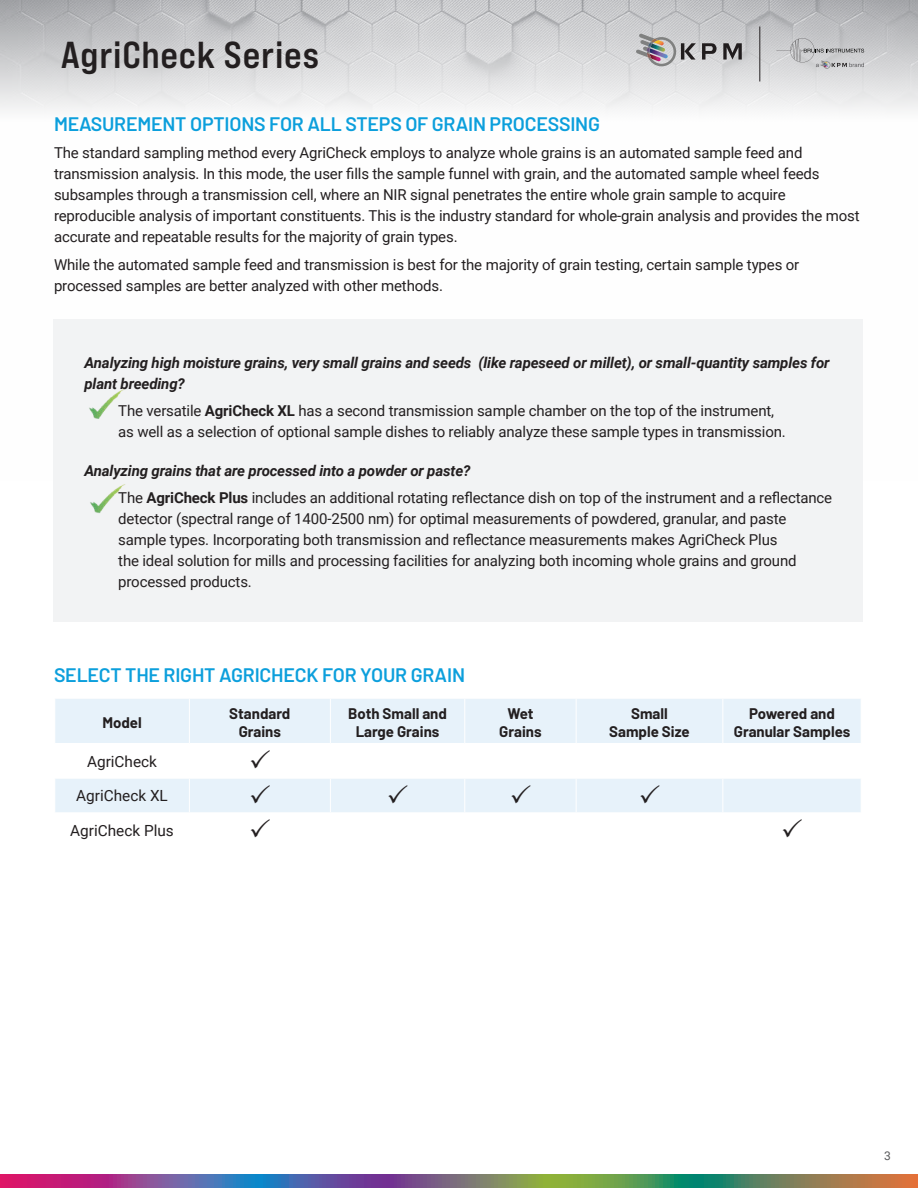
<style>
.page{position:relative;width:918px;height:1188px;background:#fff}
.page>*{position:absolute;margin:0;border:0;box-sizing:border-box;transform-origin:0 0}
.t1{font:37.5px "Bebas Neue Pro Exp Bd";letter-spacing:.02em;color:#231f20}
.t2{font:600 19.5px "Barlow";letter-spacing:-.01em;color:#0c9fdc}
.t3{font:15.3px "Roboto";color:#231f20}
.t4{font:15px/21px "Roboto";letter-spacing:-.01em;color:#231f20}
.t5{font:italic 700 15px/21px "Roboto";letter-spacing:-.01em;color:#231f20}
.t6{font:700 15px/18px "Barlow";color:#231f20;text-align:center}
.t7{font:12px "Roboto";color:#57585a}
.s1{font-weight:700}
.s2{font-weight:700;font-style:italic}
</style>
<div class="page">
<img style="left:0;top:0;width:918px;height:111px">
<svg style="left:0;top:1174px;width:918px;height:14px;background:#776b76"></svg>
<div style="left:53px;top:319px;width:810px;height:303px;background:#f2f3f4"></div>
<img style="left:89px;top:389px;width:36px;height:30px">
<img style="left:90px;top:484px;width:36px;height:30px">
<svg style="left:56px;top:699px;width:804px;height:113px;fill:#e7f2fa"></svg>
<hr style="left:189px;top:699px;width:1px;height:44px;background:#fff">
<hr style="left:330px;top:699px;width:1px;height:44px;background:#fff">
<hr style="left:464px;top:699px;width:1px;height:44px;background:#fff">
<hr style="left:576px;top:699px;width:1px;height:44px;background:#fff">
<hr style="left:722px;top:699px;width:1px;height:44px;background:#fff">
<hr style="left:189px;top:779px;width:1px;height:33px;background:#fff">
<hr style="left:330px;top:779px;width:1px;height:33px;background:#fff">
<hr style="left:464px;top:779px;width:1px;height:33px;background:#fff">
<hr style="left:576px;top:779px;width:1px;height:33px;background:#fff">
<hr style="left:722px;top:779px;width:1px;height:33px;background:#fff">
<hr style="left:330px;top:743px;width:135px;height:1px;background:#fff">
<hr style="left:330px;top:778px;width:135px;height:1px;background:#fff">
<hr style="left:465px;top:743px;width:111px;height:1px;background:#fff">
<hr style="left:464px;top:744px;width:1px;height:34px;background:#fff">
<hr style="left:465px;top:778px;width:111px;height:1px;background:#fff">
<hr style="left:576px;top:743px;width:147px;height:1px;background:#fff">
<hr style="left:576px;top:744px;width:1px;height:34px;background:#fff">
<hr style="left:576px;top:778px;width:147px;height:1px;background:#fff">
<hr style="left:723px;top:743px;width:139px;height:1px;background:#fff">
<hr style="left:722px;top:744px;width:1px;height:34px;background:#fff">
<hr style="left:723px;top:778px;width:139px;height:1px;background:#fff">
<hr style="left:189px;top:743px;width:141px;height:1px;background:#fff">
<hr style="left:330px;top:744px;width:1px;height:34px;background:#fff">
<hr style="left:189px;top:778px;width:141px;height:1px;background:#fff">
<hr style="left:54px;top:743px;width:135px;height:1px;background:#fff">
<hr style="left:189px;top:744px;width:1px;height:34px;background:#fff">
<hr style="left:54px;top:778px;width:135px;height:1px;background:#fff">
<svg style="left:636px;top:33px;width:60px;height:33px;background:#b0adb0"></svg>
<svg style="left:702px;top:43px;width:15px;height:17px"></svg>
<svg style="left:723px;top:43px;width:19px;height:17px"></svg>
<hr style="left:760px;top:26px;width:1px;height:56px;background:#231f20">
<svg style="left:776px;top:38px;width:88px;height:31px;background:#c0c1c2"></svg>
<svg style="left:251px;top:749px;width:19px;height:19px"></svg>
<svg style="left:251px;top:784px;width:19px;height:19px"></svg>
<svg style="left:389px;top:784px;width:19px;height:19px"></svg>
<svg style="left:511px;top:784px;width:20px;height:19px"></svg>
<svg style="left:640px;top:784px;width:20px;height:19px"></svg>
<h1 class="t1" style="left:61px;top:31px;width:260px">AgriCheck Series</h1>
<h2 class="t2" style="left:54px;top:109px;width:548px">MEASUREMENT OPTIONS FOR ALL STEPS OF GRAIN PROCESSING</h2>
<p class="t4" style="left:54px;top:142px;width:807px">The standard sampling method every AgriCheck employs to analyze whole grains is an automated sample feed and transmission analysis. In this mode, the user fills the sample funnel with grain, and the automated sample wheel feeds subsamples through a transmission cell, where an NIR signal penetrates the entire whole grain sample to acquire reproducible analysis of important constituents. This is the industry standard for whole-grain analysis and provides the most accurate and repeatable results for the majority of grain types.</p>
<p class="t4" style="left:54px;top:254px;width:747px">While the automated sample feed and transmission is best for the majority of grain testing, certain sample types or processed samples are better analyzed with other methods.</p>
<p class="t5" style="left:85px;top:351px;width:747px">Analyzing high moisture grains, very small grains and seeds (like rapeseed or millet), or small-quantity samples for plant breeding?</p>
<p class="t4" style="left:118px;top:400px;width:669px">The versatile <span class="s1">AgriCheck XL</span> has a second transmission sample chamber on the top of the instrument, as well as a selection of optional sample dishes to reliably analyze these sample types in transmission.</p>
<p class="t4" style="left:118px;top:456px;width:716px;line-height:27.8px;text-indent:-34px"><span class="s2">Analyzing grains that are processed into a powder or paste?<br></span>The <span class="s1">AgriCheck Plus</span> includes an additional rotating reflectance dish on top of the instrument and a reflectance</p>
<p class="t4" style="left:118px;top:508px;width:680px">detector (spectral range of 1400-2500 nm) for optimal measurements of powdered, granular, and paste sample types. Incorporating both transmission and reflectance measurements makes AgriCheck Plus the ideal solution for mills and processing facilities for analyzing both incoming whole grains and ground processed products.</p>
<h2 class="t2" style="left:54px;top:661px;width:413px">SELECT THE RIGHT AGRICHECK FOR YOUR GRAIN</h2>
<p class="t6" style="left:102px;top:713px;width:41px">Model</p>
<p class="t6" style="left:229px;top:704px;width:63px">Standard<br>Grains</p>
<p class="t6" style="left:348px;top:704px;width:100px">Both Small and<br>Large Grains</p>
<p class="t6" style="left:499px;top:704px;width:44px">Wet<br>Grains</p>
<p class="t6" style="left:609px;top:704px;width:82px">Small<br>Sample Size</p>
<p class="t6" style="left:734px;top:704px;width:118px">Powered and<br>Granular Samples</p>
<p class="t3" style="left:87px;top:750px;width:71px">AgriCheck</p>
<p class="t3" style="left:76px;top:785px;width:93px">AgriCheck XL</p>
<p class="t3" style="left:70px;top:820px;width:105px">AgriCheck Plus</p>
<p class="t7" style="left:884px;top:1147px;width:8px">3</p>
</div>
